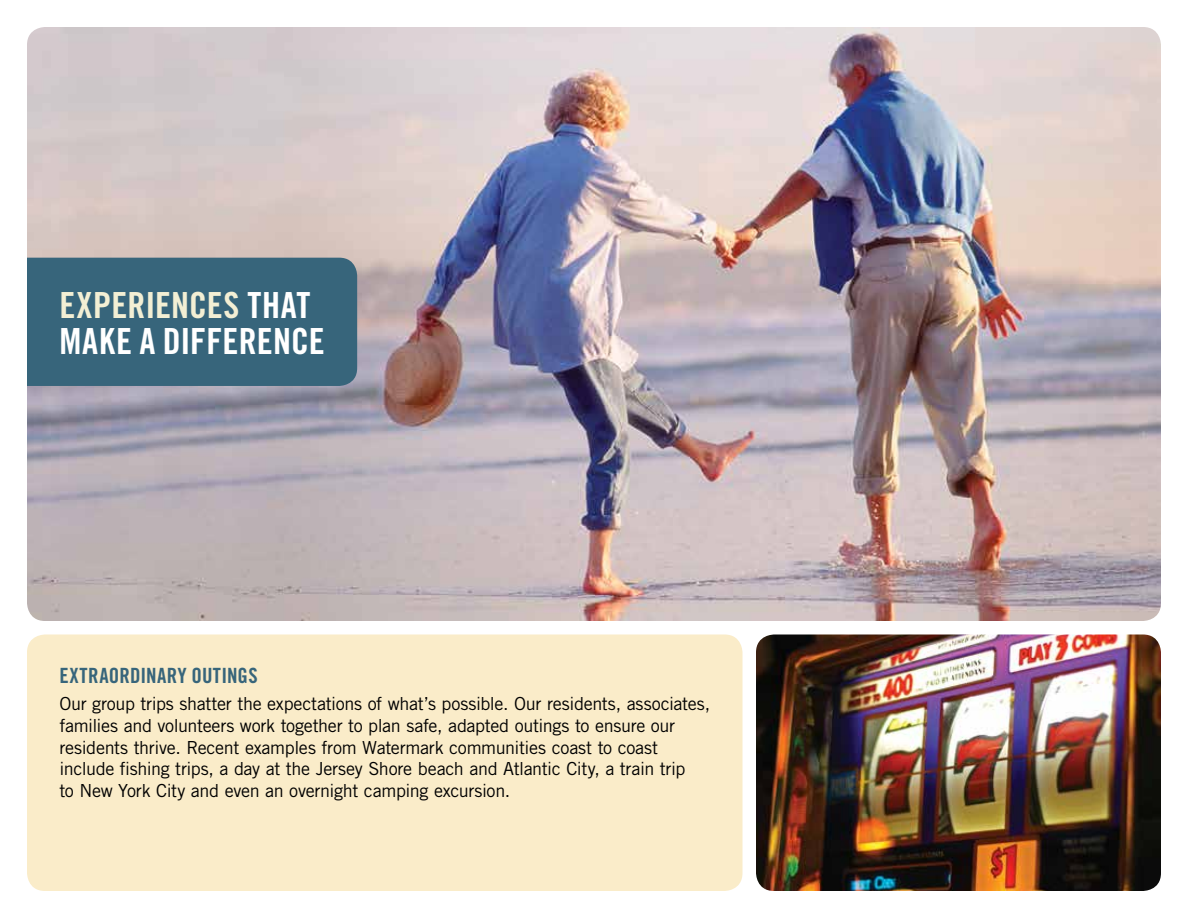
<style>
.page{position:relative;width:1188px;height:918px;background:#fff}
.page>*{position:absolute;margin:0;border:0;box-sizing:border-box;transform-origin:0 0}
.t1{font:36px/36px "Trade Gothic Bold Cond Twenty";letter-spacing:.005em;color:#fff}
.t2{font:21px "Trade Gothic Bold Cond Twenty";letter-spacing:.01em;color:#37657b}
.t3{font:18px/21.8px "Trade Gothic";letter-spacing:-.02em;color:#000}
.s1{color:#f3efd4}
</style>
<div class="page">
<img style="left:27px;top:27px;width:1134px;height:594px">
<img style="left:756px;top:634px;width:405px;height:257px">
<div style="left:27px;top:635px;width:715px;height:256px;background:#faecc9;border-radius:18px"></div>
<div style="left:27px;top:258px;width:330px;height:128px;background:#37657b"></div>
<h1 class="t1" style="left:59px;top:286px;width:267px"><span class="s1">EXPERIENCES</span> THAT<br>MAKE A DIFFERENCE</h1>
<p class="t2" style="left:59px;top:663px;width:200px">EXTRAORDINARY OUTINGS</p>
<p class="t3" style="left:59px;top:693px;width:652px">Our group trips shatter the expectations of what’s possible. Our residents, associates, families and volunteers work together to plan safe, adapted outings to ensure our residents thrive. Recent examples from Watermark communities coast to coast include fishing trips, a day at the Jersey Shore beach and Atlantic City, a train trip<br>to New York City and even an overnight camping excursion.</p>
</div>
